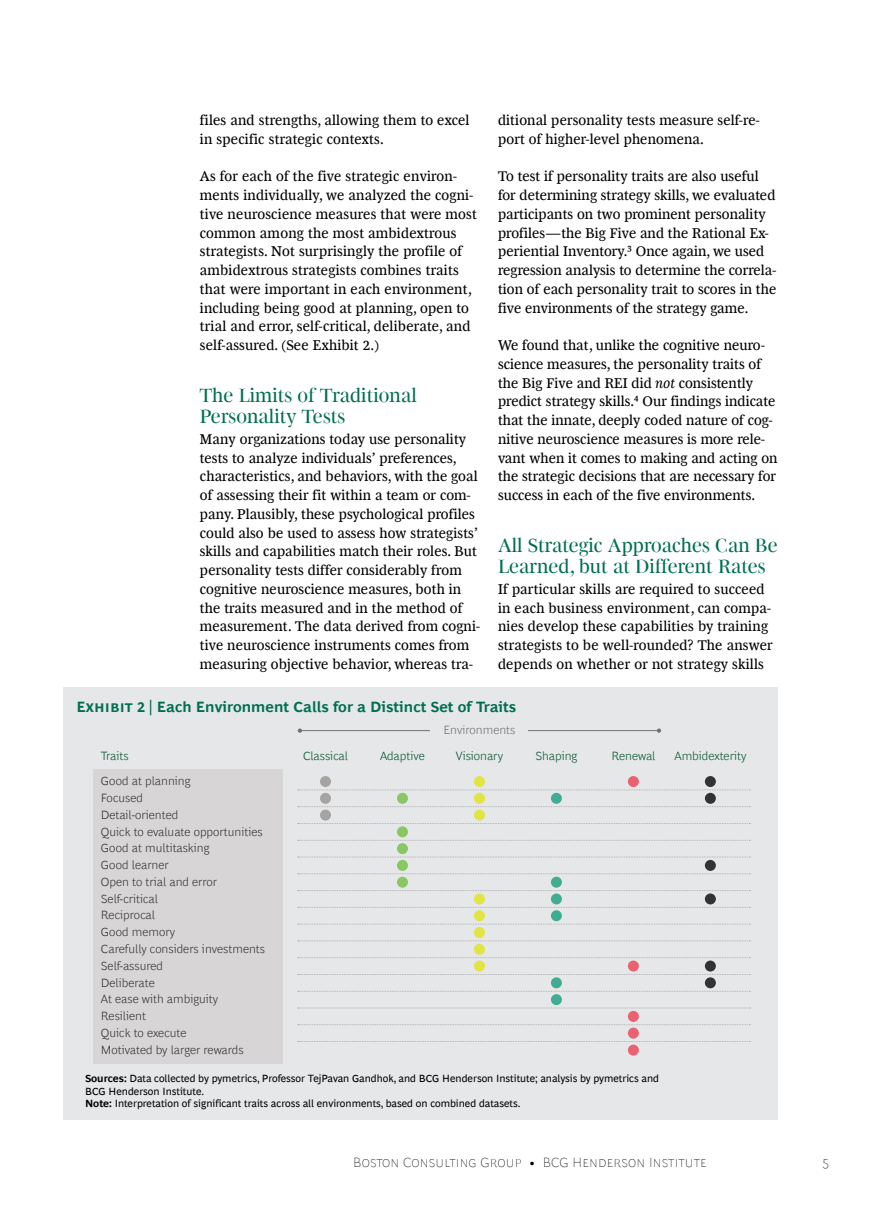
<style>
.page{position:relative;width:893px;height:1212px;background:#fff}
.page>*{position:absolute;margin:0;border:0;box-sizing:border-box;transform-origin:0 0}
.t1{font:19.5px/20.2px "Henderson BCG Serif Head";letter-spacing:.005em;color:#006f51}
.t2{font:700 15px "Henderson BCG Sans";letter-spacing:.005em;color:#006f51}
.t3{font:14.25px/18.8px "Henderson BCG Serif";letter-spacing:.01em;color:#000}
.t4{font:100 13.5px "Henderson BCG Sans";letter-spacing:.01em;color:#000}
.t5{font:300 12px/16.8px "Henderson BCG Sans";color:#343333}
.t6{font:300 12px "Henderson BCG Sans";color:#05542f}
.t7{font:300 12px "Henderson BCG Sans";color:#717171}
.t8{font:10.5px/12.8px "Henderson BCG Sans";color:#000}
.s1{font-style:italic}
.s2{font-weight:700}
</style>
<div class="page">
<div style="left:64px;top:688px;width:714px;height:432px;background:#e6e7e8"></div>
<div style="left:93px;top:769px;width:190px;height:294px;background:#d7d5d5"></div>
<div style="left:320px;top:776px;width:11px;height:11px;background:#a6a3a3;border-radius:50%"></div>
<div style="left:320px;top:793px;width:11px;height:11px;background:#a6a3a3;border-radius:50%"></div>
<div style="left:320px;top:809px;width:11px;height:11px;background:#a6a3a3;border-radius:50%"></div>
<div style="left:397px;top:826px;width:11px;height:11px;background:#89c763;border-radius:50%"></div>
<div style="left:397px;top:843px;width:11px;height:11px;background:#89c763;border-radius:50%"></div>
<div style="left:397px;top:860px;width:11px;height:11px;background:#89c763;border-radius:50%"></div>
<div style="left:397px;top:793px;width:11px;height:11px;background:#89c763;border-radius:50%"></div>
<div style="left:397px;top:877px;width:11px;height:11px;background:#89c763;border-radius:50%"></div>
<div style="left:474px;top:793px;width:11px;height:11px;background:#e0e444;border-radius:50%"></div>
<div style="left:474px;top:776px;width:11px;height:11px;background:#e0e444;border-radius:50%"></div>
<div style="left:474px;top:927px;width:11px;height:11px;background:#e0e444;border-radius:50%"></div>
<div style="left:474px;top:944px;width:11px;height:11px;background:#e0e444;border-radius:50%"></div>
<div style="left:474px;top:910px;width:11px;height:11px;background:#e0e444;border-radius:50%"></div>
<div style="left:474px;top:893px;width:11px;height:11px;background:#e0e444;border-radius:50%"></div>
<div style="left:474px;top:960px;width:11px;height:11px;background:#e0e444;border-radius:50%"></div>
<div style="left:474px;top:809px;width:11px;height:11px;background:#e0e444;border-radius:50%"></div>
<div style="left:551px;top:793px;width:11px;height:11px;background:#40ad92;border-radius:50%"></div>
<div style="left:551px;top:910px;width:11px;height:11px;background:#40ad92;border-radius:50%"></div>
<div style="left:551px;top:893px;width:11px;height:11px;background:#40ad92;border-radius:50%"></div>
<div style="left:551px;top:977px;width:11px;height:11px;background:#40ad92;border-radius:50%"></div>
<div style="left:551px;top:994px;width:11px;height:11px;background:#40ad92;border-radius:50%"></div>
<div style="left:551px;top:877px;width:11px;height:11px;background:#40ad92;border-radius:50%"></div>
<div style="left:628px;top:776px;width:11px;height:11px;background:#ea6170;border-radius:50%"></div>
<div style="left:628px;top:1011px;width:11px;height:11px;background:#ea6170;border-radius:50%"></div>
<div style="left:628px;top:1028px;width:11px;height:10px;background:#ea6170;border-radius:50%"></div>
<div style="left:628px;top:1044px;width:11px;height:11px;background:#ea6170;border-radius:50%"></div>
<div style="left:628px;top:960px;width:11px;height:11px;background:#ea6170;border-radius:50%"></div>
<div style="left:705px;top:776px;width:11px;height:11px;background:#343333;border-radius:50%"></div>
<div style="left:705px;top:793px;width:11px;height:11px;background:#343333;border-radius:50%"></div>
<div style="left:705px;top:893px;width:11px;height:11px;background:#343333;border-radius:50%"></div>
<div style="left:705px;top:860px;width:11px;height:11px;background:#343333;border-radius:50%"></div>
<div style="left:705px;top:960px;width:11px;height:11px;background:#343333;border-radius:50%"></div>
<div style="left:705px;top:977px;width:11px;height:11px;background:#343333;border-radius:50%"></div>
<hr style="left:300px;top:730px;width:359px;height:1px;background:#717171">
<svg style="left:298px;top:728px;width:4px;height:5px"></svg>
<svg style="left:657px;top:728px;width:4px;height:5px"></svg>
<svg style="left:298px;top:789px;width:452px;height:1px"></svg>
<svg style="left:298px;top:806px;width:452px;height:1px"></svg>
<svg style="left:298px;top:823px;width:452px;height:1px"></svg>
<svg style="left:298px;top:840px;width:452px;height:1px"></svg>
<svg style="left:298px;top:857px;width:452px;height:1px"></svg>
<svg style="left:298px;top:873px;width:452px;height:1px"></svg>
<svg style="left:298px;top:890px;width:452px;height:1px"></svg>
<svg style="left:298px;top:907px;width:452px;height:1px"></svg>
<svg style="left:298px;top:924px;width:452px;height:1px"></svg>
<svg style="left:298px;top:940px;width:452px;height:1px"></svg>
<svg style="left:298px;top:957px;width:452px;height:1px"></svg>
<svg style="left:298px;top:974px;width:452px;height:1px"></svg>
<svg style="left:298px;top:991px;width:452px;height:1px"></svg>
<svg style="left:298px;top:1007px;width:452px;height:1px"></svg>
<svg style="left:298px;top:1024px;width:452px;height:1px"></svg>
<svg style="left:298px;top:1041px;width:452px;height:1px"></svg>
<div style="left:431px;top:724px;width:97px;height:13px;background:#e6e7e8"></div>
<p class="t3" style="left:200px;top:110px;width:271px">files and strengths, allowing them to excel in specific strategic contexts.</p>
<p class="t3" style="left:200px;top:166px;width:279px">As for each of the five strategic environ&shy;ments individually, we analyzed the cogni&shy;tive neuroscience measures that were most common among the most ambidextrous strategists. Not surprisingly the profile of ambidextrous strategists combines traits that were important in each environment, including being good at planning, open to trial and error, self-critical, deliberate, and self-assured. (See Exhibit 2.)</p>
<h1 class="t1" style="left:200px;top:384px;width:218px">The Limits of Traditional<br>Personality Tests</h1>
<p class="t3" style="left:200px;top:428px;width:281px">Many organizations today use personality tests to analyze individuals’ preferences, characteristics, and behaviors, with the goal of assessing their fit within a team or com&shy;pany. Plausibly, these psychological profiles could also be used to assess how strategists’ skills and capabilities match their roles. But personality tests differ considerably from cognitive neuroscience measures, both in the traits measured and in the method of measurement. The data derived from cogni&shy;tive neuroscience instruments comes from measuring objective behavior, whereas tra-</p>
<p class="t3" style="left:498px;top:110px;width:263px">ditional personality tests measure self-re&shy;port of higher-level phenomena.</p>
<p class="t3" style="left:498px;top:166px;width:280px">To test if personality traits are also useful for determining strategy skills, we evaluated participants on two prominent personality profiles—the Big Five and the Rational Ex&shy;periential Inventory.³ Once again, we used regression analysis to determine the correla&shy;tion of each personality trait to scores in the five environments of the strategy game.</p>
<p class="t3" style="left:498px;top:335px;width:281px">We found that, unlike the cognitive neuro&shy;science measures, the personality traits of the Big Five and REI did <span class="s1">not</span> consistently predict strategy skills.⁴ Our findings indicate that the innate, deeply coded nature of cog&shy;nitive neuroscience measures is more rele&shy;vant when it comes to making and acting on the strategic decisions that are necessary for success in each of the five environments.</p>
<h1 class="t1" style="left:498px;top:534px;width:281px">All Strategic Approaches Can Be<br>Learned, but at Different Rates</h1>
<p class="t3" style="left:498px;top:578px;width:276px">If particular skills are required to succeed in each business environment, can compa&shy;nies develop these capabilities by training strategists to be well-rounded? The answer depends on whether or not strategy skills</p>
<p class="t2" style="left:77px;top:695px;width:441px">Exhibit 2 | Each Environment Calls for a Distinct Set of Traits</p>
<p class="t6" style="left:101px;top:747px;width:29px">Traits</p>
<p class="t5" style="left:101px;top:772px;width:91px">Good at planning<br>Focused</p>
<p class="t5" style="left:101px;top:822px;width:163px">Quick to evaluate opportunities</p>
<p class="t5" style="left:101px;top:855px;width:69px">Good learner</p>
<p class="t5" style="left:101px;top:805px;width:79px">Detail-oriented</p>
<p class="t5" style="left:101px;top:839px;width:110px">Good at multitasking</p>
<p class="t5" style="left:101px;top:872px;width:118px">Open to trial and error</p>
<p class="t5" style="left:101px;top:906px;width:56px">Reciprocal</p>
<p class="t5" style="left:101px;top:889px;width:59px">Self-critical</p>
<p class="t5" style="left:101px;top:923px;width:166px">Good memory<br>Carefully considers investments<br>Self-assured<br>Deliberate<br>At ease with ambiguity<br>Resilient</p>
<p class="t5" style="left:101px;top:1023px;width:144px">Quick to execute<br>Motivated by larger rewards</p>
<p class="t7" style="left:443px;top:721px;width:74px">Environments</p>
<p class="t6" style="left:303px;top:747px;width:46px">Classical</p>
<p class="t6" style="left:380px;top:747px;width:46px">Adaptive</p>
<p class="t6" style="left:456px;top:747px;width:49px">Visionary</p>
<p class="t6" style="left:535px;top:747px;width:43px">Shaping</p>
<p class="t6" style="left:611px;top:747px;width:46px">Renewal</p>
<p class="t6" style="left:674px;top:747px;width:73px">Ambidexterity</p>
<p class="t8" style="left:85px;top:1071px;width:576px"><span class="s2">Sources:</span> Data collected by pymetrics, Professor TejPavan Gandhok, and BCG Henderson Institute; analysis by pymetrics and<br>BCG Henderson Institute.<br><span class="s2">Note:</span> Interpretation of significant traits across all environments, based on combined datasets.</p>
<p class="t4" style="left:353px;top:1152px;width:355px">Boston Consulting Group • BCG Henderson Institute</p>
<p class="t4" style="left:822px;top:1152px;width:9px">5</p>
</div>
